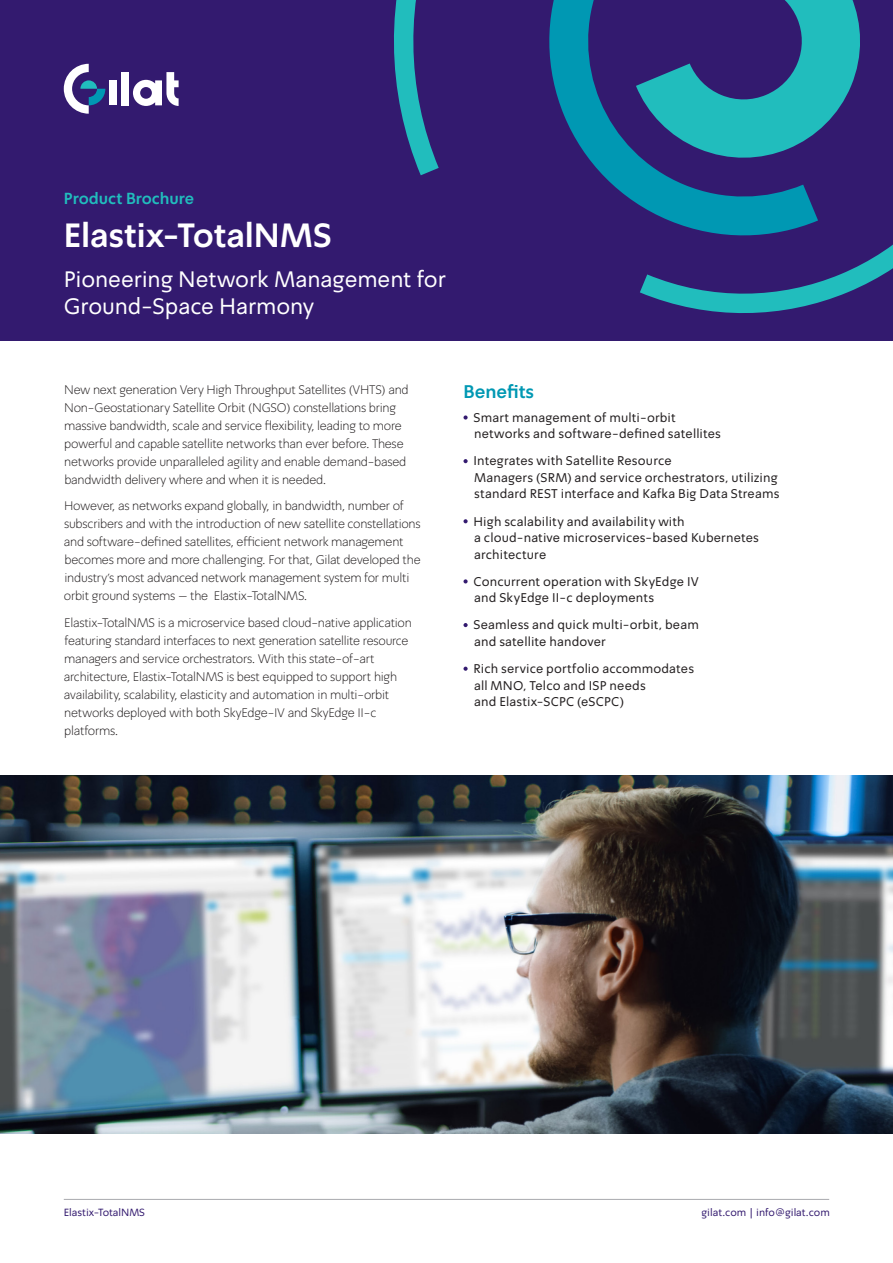
<style>
.page{position:relative;width:893px;height:1263px;background:#fff}
.page>*{position:absolute;margin:0;border:0;box-sizing:border-box;transform-origin:0 0}
.t1{font:700 33px "Simpler Pro";letter-spacing:-.005em;color:#fff}
.t2{font:22.5px/27px "Simpler Pro";letter-spacing:-.005em;color:#fff}
.t3{font:700 18px "Simpler Pro";color:#0098b3}
.t4{font:700 15.75px "Simpler Pro";color:#21bdbd}
.t5{font:300 12.75px/18px "Simpler Pro";letter-spacing:-.02em;color:#231f20}
.t6{font:12.75px "Simpler Pro";letter-spacing:.01em;color:#231f20}
.t7{font:10.5px "Simpler Pro";color:#331a6f}
</style>
<div class="page">
<div style="left:0;top:0;width:893px;height:340px;background:#331a6f"></div>
<svg style="left:64px;top:64px;width:41px;height:50px"></svg>
<div style="left:109px;top:80px;width:8px;height:25px;background:#fff"></div>
<div style="left:121px;top:72px;width:8px;height:33px;background:#fff"></div>
<svg style="left:133px;top:72px;width:46px;height:34px"></svg>
<svg style="left:463px;top:415px;width:5px;height:5px"></svg>
<svg style="left:463px;top:459px;width:5px;height:4px"></svg>
<svg style="left:463px;top:519px;width:5px;height:4px"></svg>
<svg style="left:463px;top:579px;width:5px;height:4px"></svg>
<svg style="left:463px;top:623px;width:5px;height:4px"></svg>
<svg style="left:463px;top:667px;width:5px;height:4px"></svg>
<svg style="left:394px;top:0;width:466px;height:175px"></svg>
<svg style="left:640px;top:137px;width:253px;height:176px"></svg>
<svg style="left:544px;top:0;width:274px;height:241px"></svg>
<hr style="left:64px;top:1199px;width:765px;height:1px;background:#a8a9ad">
<img style="left:0;top:776px;width:893px;height:357px">
<p class="t4" style="left:64px;top:188px;width:132px">Product Brochure</p>
<p class="t1" style="left:64px;top:214px;width:270px">Elastix-TotalNMS</p>
<p class="t2" style="left:64px;top:266px;width:384px">Pioneering Network Management for<br>Ground-Space Harmony</p>
<p class="t5" style="left:64px;top:380px;width:346px">New next generation Very High Throughput Satellites (VHTS) and Non-Geostationary Satellite Orbit (NGSO) constellations bring massive bandwidth, scale and service flexibility, leading to more powerful and capable satellite networks than ever before. These networks provide unparalleled agility and enable demand-based bandwidth delivery where and when isit needed.</p>
<p class="t5" style="left:64px;top:497px;width:358px">However, as networks expand globally in, bandwidth, number of subscribers and with the introduction of new satellite constellations and software-defined satellites, efficient network management becomes more and more challenging. For that, Gilat developed the industrys’ most advanced network management system for multi orbit ground systems – the Elastix-TotalNMS.</p>
<p class="t5" style="left:64px;top:613px;width:349px">Elastix-TotalNMS is a microservice based cloud-native application featuring standard interfaces to next generation satellite resource managers and service orchestrators. With this state-of-art architecture, Elastix-TotalNMS is best equipped to support high availability, scalability, elasticity and automation in multi-orbit networks deployed with both SkyEdge-IV and SkyEdge c-I I platforms.</p>
<p class="t3" style="left:463px;top:380px;width:72px">Benefits</p>
<p class="t6" style="left:473px;top:409px;width:204px">Smart management of multi-orbit</p>
<p class="t6" style="left:474px;top:426px;width:248px">networks and software-defined satellites</p>
<p class="t6" style="left:473px;top:453px;width:200px">Integrates with Satellite Resource</p>
<p class="t6" style="left:474px;top:469px;width:305px">Managers (SRM) and service orchestrators, utilizing</p>
<p class="t6" style="left:474px;top:486px;width:307px">standard REST interface and Kafka Big Data Streams</p>
<p class="t6" style="left:473px;top:513px;width:213px">High scalability and availability with</p>
<p class="t6" style="left:474px;top:530px;width:286px">a cloud-native microservices-based Kubernetes</p>
<p class="t6" style="left:474px;top:546px;width:74px">architecture</p>
<p class="t6" style="left:473px;top:573px;width:227px">Concurrent operation with SkyEdge IV</p>
<p class="t6" style="left:474px;top:590px;width:181px">and SkyEdge c-I I deployments</p>
<p class="t6" style="left:473px;top:617px;width:227px">Seamless and quick multi-orbit, beam</p>
<p class="t6" style="left:474px;top:633px;width:133px">and satellite handover</p>
<p class="t6" style="left:473px;top:660px;width:222px">Rich service portfolio accommodates</p>
<p class="t6" style="left:474px;top:677px;width:173px">all MNO, Telco and ISP needs</p>
<p class="t6" style="left:474px;top:693px;width:151px">and Elastix-SCPC (eSCPC(</p>
<p class="t7" style="left:64px;top:1205px;width:83px">Elastix-TotalNMS</p>
<p class="t7" style="left:701px;top:1206px;width:130px">gilat.com | info@gilat.com</p>
</div>
